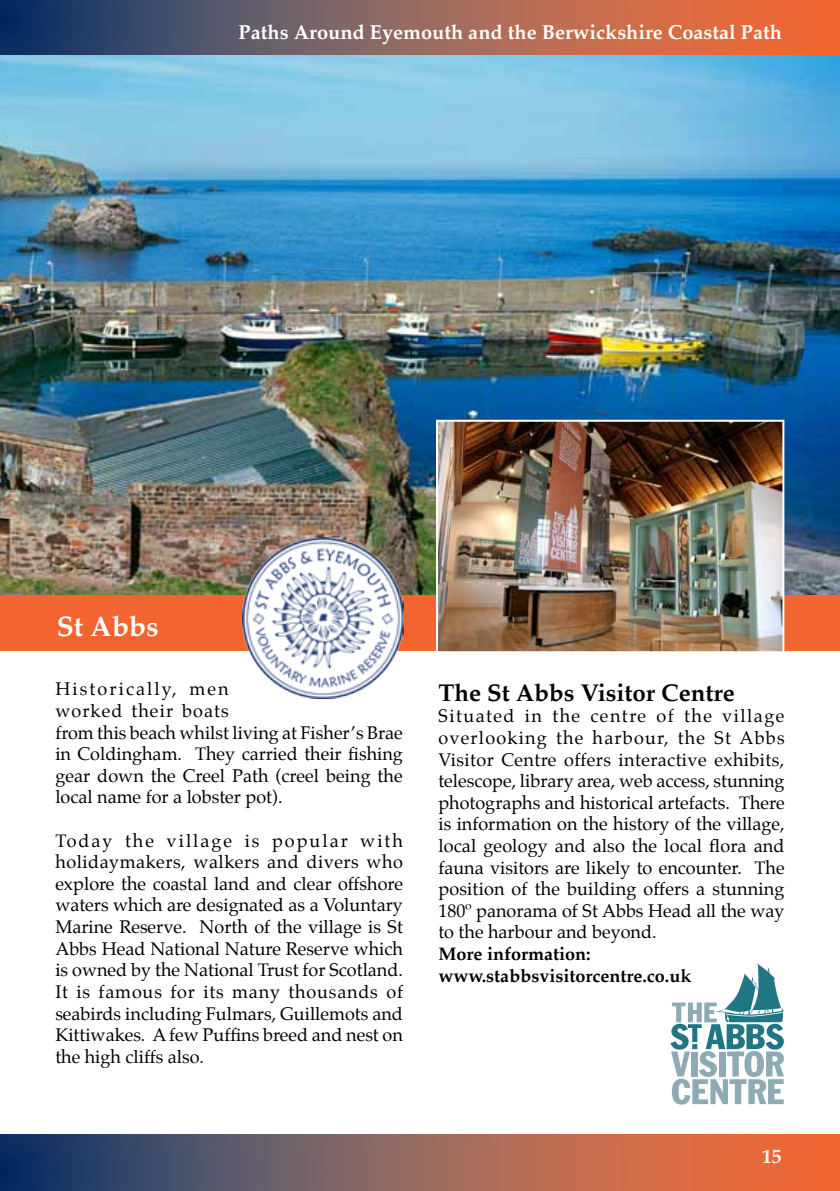
<style>
.page{position:relative;width:840px;height:1191px;background:#fff}
.page>*{position:absolute;margin:0;border:0;box-sizing:border-box;transform-origin:0 0}
.t1{font:700 28px "Palatino";color:#fff}
.t2{font:700 24px "Palatino";color:#000}
.t3{font:700 20px "Palatino";color:#fff}
.t4{font:18px/21.6px "Palatino";color:#000;text-align:justify}
.t5{font:700 18px/21.6px "Palatino";color:#000}
</style>
<div class="page">
<svg style="left:0;top:1134px;width:839px;height:57px;background:#8e5e58"></svg>
<svg style="left:0;top:0;width:839px;height:56px;background:#8d605a"></svg>
<img style="left:0;top:56px;width:839px;height:539px">
<div style="left:0;top:595px;width:839px;height:56px;background:#f26531"></div>
<img style="left:242px;top:537px;width:161px;height:161px">
<svg style="left:670px;top:963px;width:113px;height:141px"></svg>
<img style="left:439px;top:423px;width:342px;height:227px">
<div style="left:436px;top:420px;width:348px;height:233px;border:2px solid #fff"></div>
<p class="t3" style="left:238px;top:15px;width:544px">Paths Around Eyemouth and the Berwickshire Coastal Path</p>
<h1 class="t1" style="left:57px;top:602px;width:103px">St Abbs</h1>
<p class="t4" style="left:55px;top:678px;width:349px;text-align:left">Historically, men<br>worked their boats<br>from this beach whilst living at Fisher’s Brae in Coldingham. They carried their fishing gear down the Creel Path (creel being the local name for a lobster pot).</p>
<p class="t4" style="left:55px;top:829px;width:349px">Today the village is popular with holidaymakers, walkers and divers who explore the coastal land and clear offshore waters which are designated as a Voluntary Marine Reserve. North of the village is St Abbs Head National Nature Reserve which is owned by the National Trust for Scotland.<br>It is famous for its many thousands of seabirds including Fulmars, Guillemots and Kittiwakes. A few Puffins breed and nest on the high cliffs also.</p>
<h2 class="t2" style="left:438px;top:672px;width:297px">The St Abbs Visitor Centre</h2>
<p class="t4" style="left:438px;top:705px;width:347px">Situated in the centre of the village overlooking the harbour, the St Abbs Visitor Centre offers interactive exhibits, telescope, library area, web access, stunning photographs and historical artefacts. There is information on the history of the village, local geology and also the local flora and fauna visitors are likely to encounter. The position of the building offers a stunning 180º panorama of St Abbs Head all the way to the harbour and beyond.</p>
<p class="t5" style="left:438px;top:942px;width:254px">More information: www.stabbsvisitorcentre.co.uk</p>
<p class="t3" style="left:761px;top:1139px;width:21px">15</p>
</div>
